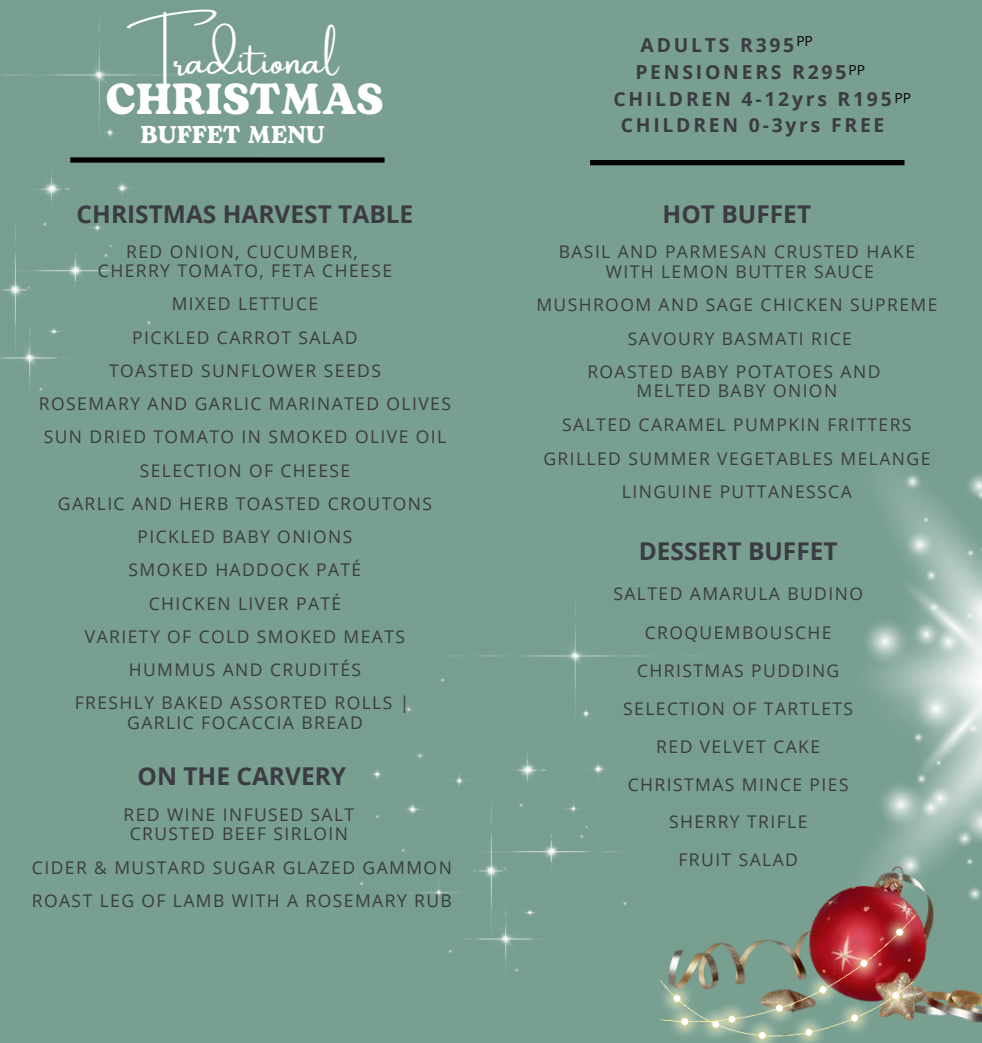
<style>
.page{position:relative;width:982px;height:1043px;background:#fff}
.page>*{position:absolute;margin:0;border:0;box-sizing:border-box;transform-origin:0 0}
.t1{font:700 43.23px "Bogart";color:#fff}
.t2{font:40.25px "Amsterdam One";color:#fff}
.t3{font:700 24.5px "Open Sans";color:#3b3c43}
.t4{font:700 24.15px "Bogart";color:#fff}
.t5{font:700 19.25px "Open Sans";letter-spacing:.145em;color:#3b3c43}
.t6{font:17.5px/33.2px "Open Sans";letter-spacing:.08em;color:#3b3c43;text-align:center}
.t7{font:13.83px "Open Sans";color:#000}
</style>
<div class="page">
<div style="left:0;top:0;width:982px;height:1042px;background:#789f90"></div>
<img style="left:0;top:22px;width:172px;height:369px">
<img style="left:866px;top:474px;width:116px;height:391px">
<img style="left:819px;top:865px;width:163px;height:156px">
<img style="left:660px;top:910px;width:261px;height:132px">
<div style="left:70px;top:157px;width:314px;height:6px;background:#000"></div>
<div style="left:590px;top:160px;width:314px;height:5px;background:#000"></div>
<img style="left:359px;top:603px;width:375px;height:373px">
<h2 class="t2" style="left:127px;top:38px;width:213px">Traditional</h2>
<h1 class="t1" style="left:106px;top:68px;width:279px">CHRISTMAS</h1>
<h3 class="t4" style="left:140px;top:117px;width:186px">BUFFET MENU</h3>
<h3 class="t3" style="left:77px;top:196px;width:338px">CHRISTMAS HARVEST TABLE</h3>
<p class="t6" style="left:98px;top:241px;width:296px;line-height:19.6px">RED ONION, CUCUMBER,<br>CHERRY TOMATO, FETA CHEESE</p>
<p class="t6" style="left:39px;top:287px;width:413px">MIXED LETTUCE<br>PICKLED CARROT SALAD<br>TOASTED SUNFLOWER SEEDS<br>ROSEMARY AND GARLIC MARINATED OLIVES<br>SUN DRIED TOMATO IN SMOKED OLIVE OIL<br>SELECTION OF CHEESE<br>GARLIC AND HERB TOASTED CROUTONS<br>PICKLED BABY ONIONS<br>SMOKED HADDOCK PATÉ<br>CHICKEN LIVER PATÉ<br>VARIETY OF COLD SMOKED MEATS<br>HUMMUS AND CRUDITÉS<br>FRESHLY BAKED ASSORTED ROLLS |</p>
<p class="t6" style="left:127px;top:705px;width:237px">GARLIC FOCACCIA BREAD</p>
<h3 class="t3" style="left:138px;top:758px;width:210px">ON THE CARVERY</h3>
<p class="t6" style="left:124px;top:803px;width:232px;line-height:19.6px">RED WINE INFUSED SALT<br>CRUSTED BEEF SIRLOIN</p>
<p class="t6" style="left:32px;top:849px;width:421px">CIDER &amp; MUSTARD SUGAR GLAZED GAMMON</p>
<p class="t6" style="left:32px;top:883px;width:421px">ROAST LEG OF LAMB WITH A ROSEMARY RUB</p>
<p class="t7" style="left:796px;top:32px;width:18px">PP</p>
<p class="t5" style="left:640px;top:32px;width:155px">ADULTS R395</p>
<p class="t5" style="left:635px;top:58px;width:212px">PENSIONERS R295</p>
<p class="t5" style="left:613px;top:85px;width:280px">CHILDREN 4-12yrs R195</p>
<p class="t5" style="left:621px;top:112px;width:265px">CHILDREN 0-3yrs FREE</p>
<p class="t7" style="left:848px;top:61px;width:18px">PP</p>
<p class="t7" style="left:894px;top:88px;width:18px">PP</p>
<h3 class="t3" style="left:662px;top:196px;width:150px">HOT BUFFET</h3>
<p class="t6" style="left:559px;top:241px;width:358px;line-height:19.6px">BASIL AND PARMESAN CRUSTED HAKE<br>WITH LEMON BUTTER SAUCE</p>
<p class="t6" style="left:536px;top:288px;width:403px">MUSHROOM AND SAGE CHICKEN SUPREME</p>
<p class="t6" style="left:587px;top:322px;width:295px;line-height:32.6px;text-align:left;text-indent:41px">SAVOURY BASMATI RICE<br>ROASTED BABY POTATOES AND</p>
<p class="t6" style="left:543px;top:373px;width:388px">MELTED BABY ONION<br>SALTED CARAMEL PUMPKIN FRITTERS<br>GRILLED SUMMER VEGETABLES MELANGE<br>LINGUINE PUTTANESSCA</p>
<h3 class="t3" style="left:639px;top:533px;width:200px">DESSERT BUFFET</h3>
<p class="t6" style="left:613px;top:576px;width:251px">SALTED AMARULA BUDINO</p>
<p class="t6" style="left:645px;top:615px;width:188px">CROQUEMBOUSCHE</p>
<p class="t6" style="left:623px;top:650px;width:231px;line-height:38px">CHRISTMAS PUDDING<br>SELECTION OF TARTLETS</p>
<p class="t6" style="left:656px;top:729px;width:165px">RED VELVET CAKE</p>
<p class="t6" style="left:628px;top:767px;width:222px">CHRISTMAS MINCE PIES</p>
<p class="t6" style="left:669px;top:804px;width:140px">SHERRY TRIFLE</p>
<p class="t6" style="left:678px;top:842px;width:121px">FRUIT SALAD</p>
</div>
